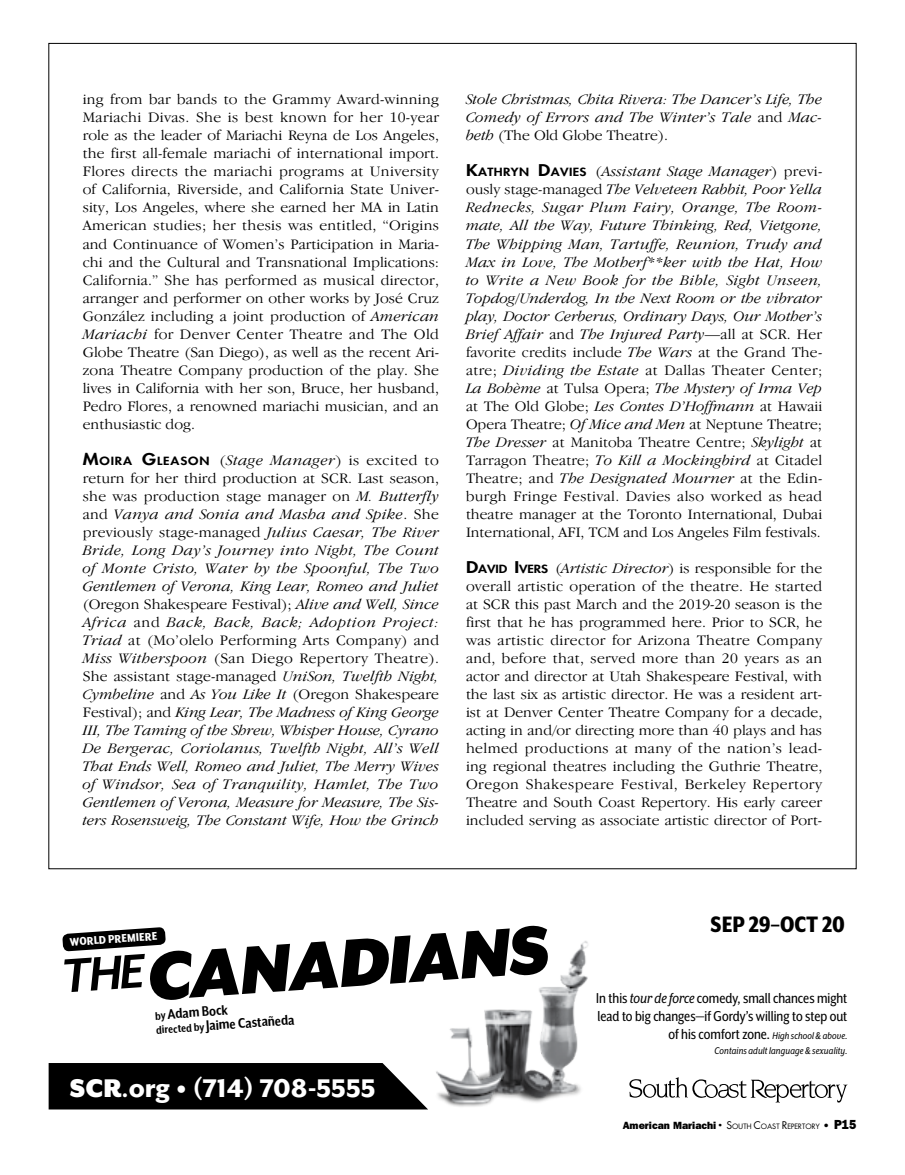
<style>
.page{position:relative;width:905px;height:1175px;background:#fff}
.page>*{position:absolute;margin:0;border:0;box-sizing:border-box;transform-origin:0 0}
.t1{font:800 29.4px "Mr Eaves XL San OT";color:#fff}
.t2{font:800 25.65px "Mr Eaves XL San Nar OT";color:#000}
.t3{font:16.5px/18px "Mr Eaves XL San Nar OT";letter-spacing:-.005em;color:#000;text-align:right}
.t4{font:700 15.9px/14.4px "Mr Eaves XL San Nar OT";color:#000}
.t5{font:italic 300 15px/18px "Garamond IT Cby BT";color:#000;text-align:justify;scale:1.04 1}
.t6{font:italic 300 15px/18px "Garamond IT Cby BT";color:#000;text-align:justify}
.t7{font:300 15px/18px "Garamond IT Cby BT";color:#000;text-align:justify;scale:1.04 1}
.t8{font:300 15px/18px "Garamond IT Cby BT";color:#000;text-align:justify}
.t9{font:800 13.05px "Mr Eaves XL San Nar OT";color:#fff}
.t10{font:italic 11.25px "Mr Eaves XL San Nar OT";letter-spacing:.01em;color:#000}
.t11{font:800 10.5px "Franklin Gothic";color:#000}
.s1{font-style:italic}
.s2{font-family:"Futura";font-weight:800;font-style:normal;font-size:15.75px}
.s3{font-family:"Futura";font-weight:800;font-style:normal;font-size:10.95px}
.s4{font-style:normal}
.s5{font-family:"Futura";font-weight:800;font-size:15.75px}
.s6{font-family:"Futura";font-weight:800;font-size:10.95px}
.s7{font-size:12.75px}
.s8{font-weight:900}
.s9{font-weight:700}
.s10{font-style:italic;font-size:11.25px}
.s11{font-family:"Futura";font-weight:400}
.s12{font-family:"Futura";font-weight:400;font-size:7.35px}
.s13{font-size:13.2px}
</style>
<div class="page">
<div style="left:49px;top:1063px;width:379px;height:46px;background:#000"></div>
<svg style="left:629px;top:1077px;width:218px;height:25px"></svg>
<svg style="left:62px;top:927px;width:363px;height:73px"></svg>
<img style="left:425px;top:925px;width:163px;height:183px">
<p class="t7" style="left:83px;top:90px;width:344px">ing from bar bands to the Grammy Award-winning Mariachi Divas. She is best known for her 10-year role as the leader of Mariachi Reyna de Los Angeles, the first all-female mariachi of international import.<br>Flores directs the mariachi programs at University of California, Riverside, and California State Univer&shy;sity, Los Angeles, where she earned her MA in Latin American studies; her thesis was entitled, “Origins and Continuance of Women’s Participation in Maria&shy;chi and the Cultural and Transnational Implications:<br>California.” She has performed as musical director, arranger and performer on other works by José Cruz González including a joint production of <span class="s1">American Mariachi</span> for Denver Center Theatre and The Old Globe Theatre (San Diego), as well as the recent Ari&shy;zona Theatre Company production of the play. She lives in California with her son, Bruce, her husband, Pedro Flores, a renowned mariachi musician, and an enthusiastic dog.</p>
<p class="t5" style="left:83px;top:450px;width:344px"><span class="s2">M</span><span class="s3">OIRA</span> <span class="s2">G</span><span class="s3">LEASON</span> <span class="s4">(</span>Stage Manager<span class="s4">) is excited to return for her third production at SCR. Last season, she was production stage manager on</span> M. Butterfly <span class="s4">and</span> Vanya and Sonia and Masha and Spike<span class="s4">. She previously stage-managed</span> Julius Caesar, The River Bride, Long Day’s Journey into Night, The Count of Monte Cristo, Water by the Spoonful, The Two Gentlemen of Verona, King Lear, Romeo and Juliet <span class="s4">(Oregon Shakespeare Festival);</span> Alive and Well, Since Africa <span class="s4">and</span> Back, Back, Back; Adoption Project:<br>Triad <span class="s4">at (Mo’olelo Performing Arts Company) and </span>Miss Witherspoon <span class="s4">(San Diego Repertory Theatre).<br>She assistant stage-managed</span> UniSon, Twelfth Night, Cymbeline <span class="s4">and</span> As You Like It <span class="s4">(Oregon Shakespeare Festival); and</span> King Lear, The Madness of King George III, The Taming of the Shrew, Whisper House, Cyrano De Bergerac, Coriolanus, Twelfth Night, All’s Well That Ends Well, Romeo and Juliet, The Merry Wives of Windsor, Sea of Tranquility, Hamlet, The Two Gentlemen of Verona, Measure for Measure, The Sis&shy;ters Rosensweig, The Constant Wife, How the Grinch</p>
<p class="t5" style="left:466px;top:90px;width:344px">Stole Christmas, Chita Rivera: The Dancer’s Life, The Comedy of Errors and The Winter’s Tale <span class="s4">and</span> Mac&shy;beth <span class="s4">(The Old Globe Theatre).</span></p>
<p class="t6" style="left:466px;top:162px;width:358px"><span class="s2">K</span><span class="s3">ATHRYN</span> <span class="s2">D</span><span class="s3">AVIES</span> <span class="s4">(</span>Assistant Stage Manager<span class="s4">) previ&shy;ously stage-managed</span> The Velveteen Rabbit, Poor Yella Rednecks, Sugar Plum Fairy, Orange, The Room&shy;mate, All the Way, Future Thinking, Red, Vietgone, The Whipping Man, Tartuffe, Reunion, Trudy and Max in Love, The Motherf**ker with the Hat, How to Write a New Book for the Bible, Sight Unseen, Topdog/Underdog, In the Next Room or the vibrator play, Doctor Cerberus, Ordinary Days, Our Mother’s Brief Affair <span class="s4">and</span> The Injured Party<span class="s4">—all at SCR. Her favorite credits include</span> The Wars <span class="s4">at the Grand The&shy;atre;</span> Dividing the Estate <span class="s4">at Dallas Theater Center; </span>La Bohème <span class="s4">at Tulsa Opera;</span> The Mystery of Irma Vep <span class="s4">at The Old Globe;</span> Les Contes D’Hoffmann <span class="s4">at Hawaii Opera Theatre;</span> Of Mice and Men <span class="s4">at Neptune Theatre; </span>The Dresser <span class="s4">at Manitoba Theatre Centre;</span> Skylight <span class="s4">at Tarragon Theatre;</span> To Kill a Mockingbird <span class="s4">at Citadel Theatre; and</span> The Designated Mourner <span class="s4">at the Edin&shy;burgh Fringe Festival. Davies also worked as head theatre manager at the Toronto International, Dubai International, AFI, TCM and Los Angeles Film festivals.</span></p>
<p class="t8" style="left:466px;top:558px;width:358px"><span class="s5">D</span><span class="s6">AVID</span> <span class="s5">I</span><span class="s6">VERS</span> (<span class="s1">Artistic Director</span>) is responsible for the overall artistic operation of the theatre. He started at SCR this past March and the 2019-20 season is the first that he has programmed here. Prior to SCR, he was artistic director for Arizona Theatre Company and, before that, served more than 20 years as an actor and director at Utah Shakespeare Festival, with the last six as artistic director. He was a resident art&shy;ist at Denver Center Theatre Company for a decade, acting in and/or directing more than 40 plays and has helmed productions at many of the nation’s lead&shy;ing regional theatres including the Guthrie Theatre, Oregon Shakespeare Festival, Berkeley Repertory Theatre and South Coast Repertory. His early career included serving as associate artistic director of Port-</p>
<p class="t9" style="left:70px;top:935px;width:89px;rotate:-4deg">WORLD PREMIERE</p>
<p class="t4" style="left:155px;top:1007px;width:140px;rotate:-4deg"><span class="s7">by</span> Adam Bock<br><span class="s7">directed by</span> Jaime Castañeda</p>
<h1 class="t1" style="left:70px;top:1073px;width:307px"><span class="s8">SCR</span><span class="s9">.</span>org <span class="s8">•</span> (714) 708-5555</h1>
<h2 class="t2" style="left:710px;top:911px;width:136px">SEP 29–OCT 20</h2>
<p class="t3" style="left:596px;top:989px;width:253px">In this <span class="s1">tour de force</span> comedy, small chances might lead to big changes—if Gordy’s willing to step out of his comfort zone. <span class="s10">High school &amp; above.</span></p>
<p class="t10" style="left:714px;top:1045px;width:134px">Contains adult language &amp; sexuality.</p>
<p class="t11" style="left:622px;top:1119px;width:235px">American Mariachi <span class="s11">•</span> <span class="s11">S</span><span class="s12">OUTH</span> <span class="s11">C</span><span class="s12">OAST</span> <span class="s11">R</span><span class="s12">EPERTORY</span> • <span class="s13">P15</span></p>
</div>
